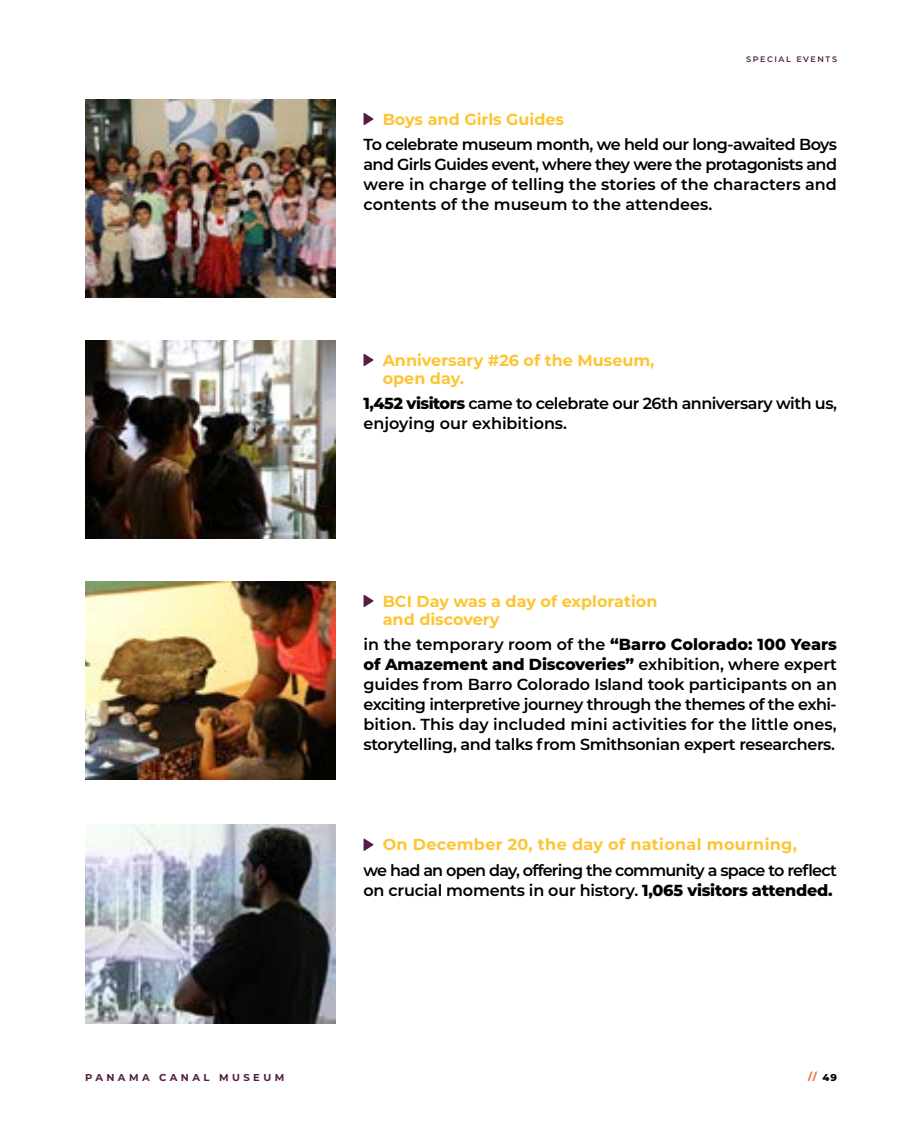
<style>
.page{position:relative;width:908px;height:1134px;background:#fff}
.page>*{position:absolute;margin:0;border:0;box-sizing:border-box;transform-origin:0 0}
.t1{font:600 16px/20px "Montserrat";letter-spacing:-.025em;color:#000;text-align:justify}
.t2{font:600 16px/20px "Montserrat";letter-spacing:-.045em;color:#000}
.t3{font:700 16px/18px "Montserrat";color:#fdc533}
.t4{font:700 16px "Montserrat";letter-spacing:.02em;color:#fdc533}
.t5{font:700 10px "Montserrat";letter-spacing:.34em;color:#511e45}
.t6{font:800 10px "Montserrat";color:#ee7544}
.t7{font:600 8px "Montserrat";letter-spacing:.2em;color:#511e45}
.s1{font-weight:800}
.s2{color:#000}
</style>
<div class="page">
<img style="left:85px;top:99px;width:250px;height:199px">
<img style="left:85px;top:340px;width:250px;height:199px">
<img style="left:85px;top:581px;width:250px;height:199px">
<svg style="left:363px;top:113px;width:10px;height:12px"></svg>
<svg style="left:363px;top:354px;width:10px;height:12px"></svg>
<svg style="left:363px;top:595px;width:10px;height:12px"></svg>
<img style="left:85px;top:825px;width:250px;height:198px">
<svg style="left:363px;top:838px;width:10px;height:13px"></svg>
<p class="t3" style="left:382px;top:109px;width:183px">Boys and Girls Guides</p>
<p class="t7" style="left:745px;top:54px;width:92px">SPECIAL EVENTS</p>
<p class="t1" style="left:363px;top:134px;width:475px">To celebrate museum month, we held our long-awaited Boys and Girls Guides event, where they were the protagonists and were in charge of telling the stories of the characters and contents of the museum to the attendees.</p>
<p class="t3" style="left:382px;top:350px;width:273px">Anniversary #26 of the Museum, open day.</p>
<p class="t1" style="left:363px;top:393px;width:474px"><span class="s1">1,452 visitors</span> came to celebrate our 26th anniversary with us, enjoying our exhibitions.</p>
<p class="t3" style="left:382px;top:591px;width:276px">BCI Day was a day of exploration and discovery</p>
<p class="t1" style="left:363px;top:633px;width:475px">in the temporary room of the <span class="s1">“Barro Colorado: 100 Years of Amazement and Discoveries”</span> exhibition, where expert guides from Barro Colorado Island took participants on an exciting interpretive journey through the themes of the exhi&shy;bition. This day included mini activities for the little ones, storytelling, and talks from Smithsonian expert researchers.</p>
<p class="t4" style="left:382px;top:833px;width:415px">On December 20, the day of national mourning,</p>
<p class="t2" style="left:363px;top:859px;width:474px">we had an open day, offering the community a space to reflect on crucial moments in our history. <span class="s1">1,065 visitors attended.</span></p>
<p class="t5" style="left:85px;top:1070px;width:200px">PANAMA CANAL MUSEUM</p>
<p class="t6" style="left:808px;top:1069px;width:30px">// <span class="s2">49</span></p>
</div>
